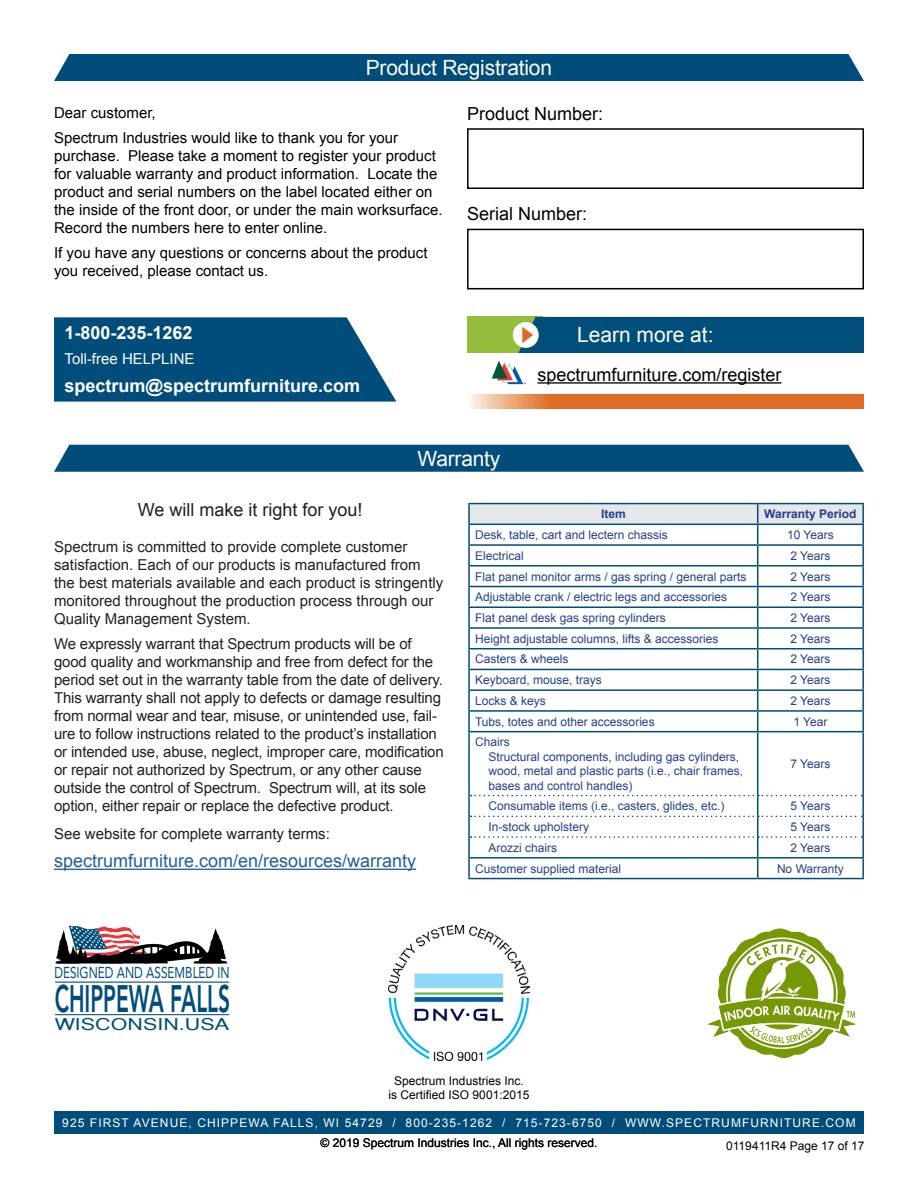
<style>
.page{position:relative;width:918px;height:1188px;background:#fff}
.page>*{position:absolute;margin:0;border:0;box-sizing:border-box;transform-origin:0 0}
.t1{font:800 37.95px "Avenir LT Std";color:#004d7b;scale:.55 1}
.t2{font:21px "Arial";letter-spacing:-.01em;color:#fff}
.t3{font:18px "Arial";color:#000}
.t4{font:700 18px "Arial";color:#fff}
.t5{font:18px "Arial";color:#215e9e}
.t6{font:18px "Arial";color:#231f20}
.t7{font:16.2px "Mangal";color:#004d7b;scale:1.28 1}
.t8{font:15.6px "Avenir LT Std";color:#004d7b;scale:.75 1}
.t9{font:15px/18px "Arial";letter-spacing:-.01em;color:#231f20}
.t10{font:15px/18px "Arial";color:#000}
.t11{font:15px "Arial";color:#fff}
.t12{font:12px/14.4px "Arial";color:#25408f}
.t13{font:12px/14.4px "Arial";color:#000;text-align:center}
.t14{font:12px "Arial";letter-spacing:.09em;color:#fff}
.t15{font:700 12px "Arial";color:#25408f}
</style>
<div class="page">
<div style="left:54px;top:54px;width:810px;height:27px;background:#004d7b"></div>
<svg style="left:54px;top:317px;width:342px;height:85px;background:#145b85"></svg>
<div style="left:54px;top:445px;width:810px;height:27px;background:#004d7b"></div>
<div style="left:54px;top:1111px;width:810px;height:23px;background:#004d7b"></div>
<hr style="left:468px;top:503px;width:290px;height:1px;background:#004d7b">
<hr style="left:758px;top:503px;width:106px;height:1px;background:#004d7b">
<svg style="left:468px;top:504px;width:396px;height:227px"></svg>
<hr style="left:468px;top:731px;width:290px;height:1px;background:#004d7b">
<hr style="left:468px;top:732px;width:2px;height:64px;background:#004d7b">
<hr style="left:758px;top:731px;width:106px;height:1px;background:#004d7b">
<hr style="left:757px;top:732px;width:1px;height:63px;background:#004d7b">
<hr style="left:862px;top:732px;width:2px;height:64px;background:#004d7b">
<hr style="left:468px;top:878px;width:290px;height:1px;background:#004d7b">
<hr style="left:758px;top:878px;width:106px;height:1px;background:#004d7b">
<svg style="left:468px;top:795px;width:396px;height:83px"></svg>
<svg style="left:707px;top:928px;width:150px;height:131px"></svg>
<hr style="left:55px;top:982px;width:174px;height:1px;background:#004d7b">
<hr style="left:55px;top:1014px;width:174px;height:1px;background:#004d7b">
<svg style="left:55px;top:925px;width:173px;height:39px"></svg>
<img style="left:389px;top:925px;width:140px;height:135px">
<hr style="left:54px;top:869px;width:362px;height:1px;background:#215e9e">
<div style="left:467px;top:128px;width:397px;height:61px;border:2px solid #000"></div>
<div style="left:467px;top:229px;width:397px;height:60px;border:2px solid #000"></div>
<img style="left:469px;top:395px;width:395px;height:13px">
<div style="left:467px;top:317px;width:75px;height:36px;background:#96bc3d"></div>
<div style="left:513px;top:322px;width:26px;height:26px;background:#fff;border-radius:50%"></div>
<div style="left:518px;top:317px;width:346px;height:36px;background:#004e7c"></div>
<svg style="left:491px;top:361px;width:35px;height:23px"></svg>
<hr style="left:537px;top:382px;width:245px;height:2px;background:#000">
<h2 class="t2" style="left:366px;top:54px;width:188px">Product Registration</h2>
<p class="t10" style="left:54px;top:101px;width:346px;line-height:24.8px">Dear customer,<br>Spectrum Industries would like to thank you for your</p>
<p class="t10" style="left:54px;top:147px;width:390px">purchase. Please take a moment to register your product for valuable warranty and product information. Locate the product and serial numbers on the label located either on the inside of the front door, or under the main worksurface.<br>Record the numbers here to enter online.</p>
<p class="t10" style="left:54px;top:243px;width:375px">If you have any questions or concerns about the product you received, please contact us.</p>
<p class="t4" style="left:64px;top:321px;width:130px">1-800-235-1262</p>
<p class="t11" style="left:64px;top:349px;width:132px">Toll-free HELPLINE</p>
<p class="t4" style="left:64px;top:374px;width:297px">spectrum@spectrumfurniture.com</p>
<p class="t3" style="left:467px;top:102px;width:138px">Product Number:</p>
<p class="t3" style="left:467px;top:202px;width:122px">Serial Number:</p>
<h2 class="t2" style="left:577px;top:321px;width:138px">Learn more at:</h2>
<p class="t3" style="left:537px;top:363px;width:246px">spectrumfurniture.com/register</p>
<h2 class="t2" style="left:418px;top:445px;width:84px">Warranty</h2>
<p class="t6" style="left:138px;top:498px;width:226px">We will make it right for you!</p>
<p class="t9" style="left:54px;top:538px;width:391px">Spectrum is committed to provide complete customer satisfaction. Each of our products is manufactured from the best materials available and each product is stringently monitored throughout the production process through our Quality Management System.</p>
<p class="t9" style="left:54px;top:635px;width:391px">We expressly warrant that Spectrum products will be of good quality and workmanship and free from defect for the period set out in the warranty table from the date of delivery.<br>This warranty shall not apply to defects or damage resulting from normal wear and tear, misuse, or unintended use, fail&shy;ure to follow instructions related to the product’s installation or intended use, abuse, neglect, improper care, modification or repair not authorized by Spectrum, or any other cause outside the control of Spectrum. Spectrum will, at its sole option, either repair or replace the defective product.</p>
<p class="t9" style="left:54px;top:825px;width:277px">See website for complete warranty terms:</p>
<p class="t5" style="left:54px;top:849px;width:364px">spectrumfurniture.com/en/resources/warranty</p>
<p class="t15" style="left:601px;top:506px;width:26px">Item</p>
<p class="t15" style="left:764px;top:506px;width:94px">Warranty Period</p>
<p class="t12" style="left:475px;top:528px;width:194px">Desk, table, cart and lectern chassis</p>
<p class="t12" style="left:787px;top:528px;width:48px">10 Years</p>
<p class="t12" style="left:475px;top:548px;width:50px">Electrical</p>
<p class="t12" style="left:790px;top:548px;width:42px">2 Years</p>
<p class="t12" style="left:475px;top:569px;width:273px">Flat panel monitor arms / gas spring / general parts</p>
<p class="t12" style="left:790px;top:569px;width:42px">2 Years</p>
<p class="t12" style="left:475px;top:590px;width:254px">Adjustable crank / electric legs and accessories</p>
<p class="t12" style="left:790px;top:590px;width:42px">2 Years</p>
<p class="t12" style="left:475px;top:611px;width:192px">Flat panel desk gas spring cylinders</p>
<p class="t12" style="left:790px;top:611px;width:42px">2 Years</p>
<p class="t12" style="left:475px;top:631px;width:245px">Height adjustable columns, lifts &amp; accessories</p>
<p class="t12" style="left:790px;top:631px;width:42px">2 Years</p>
<p class="t12" style="left:475px;top:652px;width:95px">Casters &amp; wheels</p>
<p class="t12" style="left:790px;top:652px;width:42px">2 Years</p>
<p class="t12" style="left:475px;top:673px;width:128px">Keyboard, mouse, trays</p>
<p class="t12" style="left:790px;top:673px;width:42px">2 Years</p>
<p class="t12" style="left:475px;top:694px;width:72px">Locks &amp; keys</p>
<p class="t12" style="left:790px;top:694px;width:42px">2 Years</p>
<p class="t12" style="left:475px;top:714px;width:181px">Tubs, totes and other accessories</p>
<p class="t12" style="left:793px;top:714px;width:36px">1 Year</p>
<p class="t12" style="left:489px;top:735px;width:256px;text-indent:-14px">Chairs<br>Structural components, including gas cylinders, wood, metal and plastic parts (i.e., chair frames, bases and control handles)</p>
<p class="t12" style="left:790px;top:757px;width:42px">7 Years</p>
<p class="t12" style="left:489px;top:799px;width:238px">Consumable items (i.e., casters, glides, etc.)</p>
<p class="t12" style="left:790px;top:799px;width:42px">5 Years</p>
<p class="t12" style="left:489px;top:820px;width:102px">In-stock upholstery</p>
<p class="t12" style="left:790px;top:820px;width:42px">5 Years</p>
<p class="t12" style="left:489px;top:841px;width:70px">Arozzi chairs</p>
<p class="t12" style="left:790px;top:841px;width:42px">2 Years</p>
<p class="t12" style="left:475px;top:861px;width:148px">Customer supplied material</p>
<p class="t12" style="left:777px;top:861px;width:68px">No Warranty</p>
<p class="t8" style="left:54px;top:964px;width:235px">DESIGNED AND ASSEMBLED IN</p>
<h1 class="t1" style="left:55px;top:976px;width:321px">CHIPPEWA FALLS</h1>
<p class="t7" style="left:55px;top:1015px;width:138px">WISCONSIN.USA</p>
<p class="t13" style="left:389px;top:1073px;width:142px">Spectrum Industries Inc. is Certified ISO 9001:2015</p>
<p class="t14" style="left:62px;top:1115px;width:795px">925 FIRST AVENUE, CHIPPEWA FALLS, WI 54729 / 800-235-1262 / 715-723-6750 / WWW.SPECTRUMFURNITURE.COM</p>
<p class="t13" style="left:321px;top:1136px;width:278px">© 2019 Spectrum Industries Inc., All rights reserved.</p>
<p class="t13" style="left:726px;top:1139px;width:140px">0119411R4 Page 17 of 17</p>
</div>
